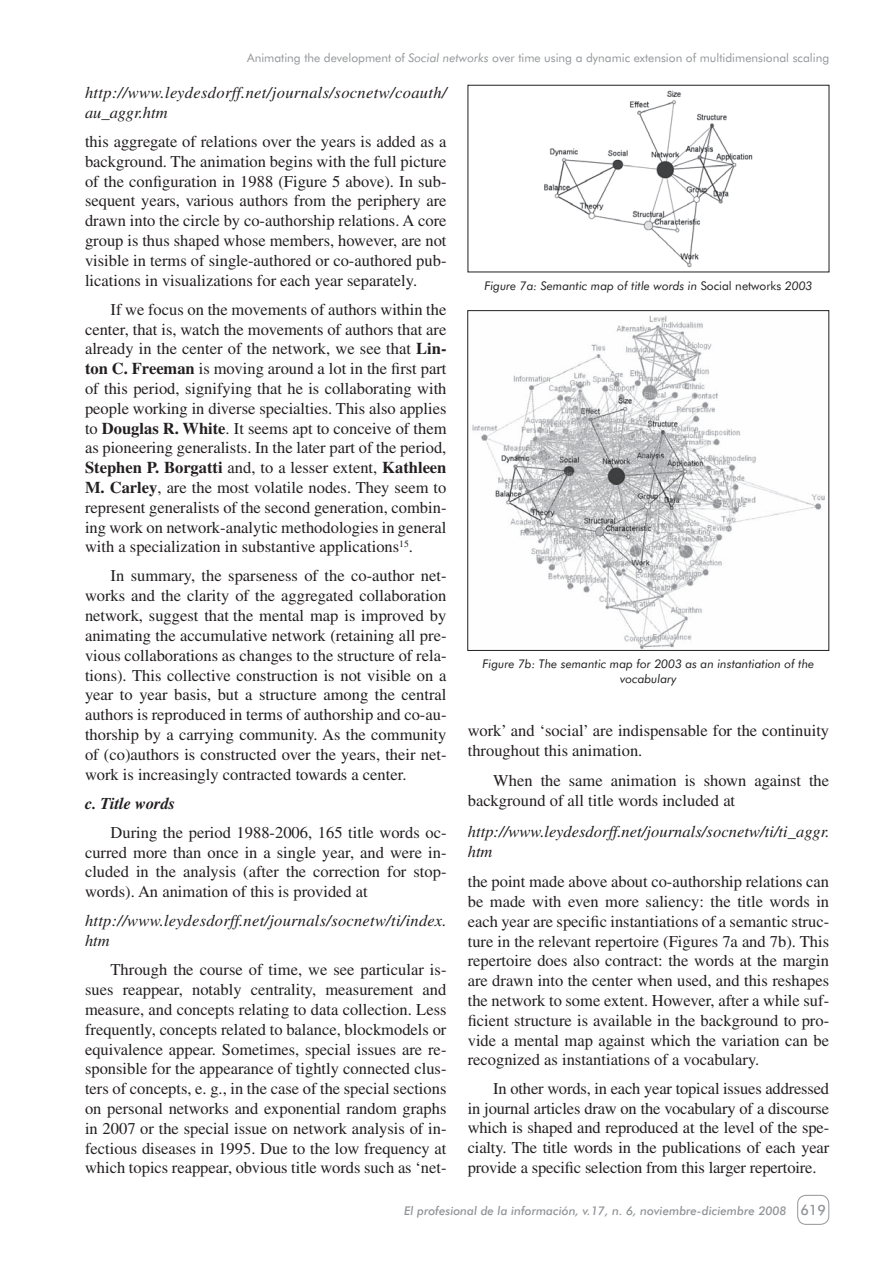
<style>
.page{position:relative;width:893px;height:1263px;background:#fff}
.page>*{position:absolute;margin:0;border:0;box-sizing:border-box;transform-origin:0 0}
.t1{font:16.5px/19.8px "Times";color:#231f20;text-align:justify}
.t2{font:italic 16.5px/19.8px "Times";letter-spacing:.015em;color:#231f20}
.t3{font:italic 700 16.5px "Times";color:#231f20}
.t4{font:500 14.25px "Futura BT";color:#939598}
.t5{font:italic 12px/14.4px "Futura BT";color:#231f20;text-align:center}
.t6{font:12px "Futura BT";color:#939598}
.t7{font:italic 500 12px "Futura BT";color:#939598}
.s1{font-style:italic}
.s2{font-weight:700}
.s3{font-style:normal}
</style>
<div class="page">
<div style="left:797px;top:1195px;width:32px;height:30px;border:1px solid #939598;border-radius:9px"></div>
<img style="left:544px;top:90px;width:209px;height:178px">
<div style="left:468px;top:85px;width:361px;height:187px;border:1px solid #231f20"></div>
<img style="left:472px;top:315px;width:353px;height:334px">
<div style="left:468px;top:310px;width:361px;height:341px;border:1px solid #231f20"></div>
<p class="t6" style="left:247px;top:51px;width:583px">Animating the development of <span class="s1">Social networks</span> over time using a dynamic extension of multidimensional scaling</p>
<p class="t2" style="left:85px;top:83px;width:363px">http://www.leydesdorff.net/journals/socnetw/coauth/ au_aggr.htm</p>
<p class="t1" style="left:85px;top:131px;width:363px">this aggregate of relations over the years is added as a background. The animation begins with the full picture of the configuration in 1988 (Figure 5 above). In sub&shy;sequent years, various authors from the periphery are drawn into the circle by co-authorship relations. A core group is thus shaped whose members, however, are not visible in terms of single-authored or co-authored pub&shy;lications in visualizations for each year separately.</p>
<p class="t1" style="left:85px;top:299px;width:363px;text-indent:26px">If we focus on the movements of authors within the center, that is, watch the movements of authors that are already in the center of the network, we see that <span class="s2">Lin&shy;ton C. Freeman</span> is moving around a lot in the first part of this period, signifying that he is collaborating with people working in diverse specialties. This also applies to <span class="s2">Douglas R. White</span>. It seems apt to conceive of them as pioneering generalists. In the later part of the period, <span class="s2">Stephen P. Borgatti</span> and, to a lesser extent, <span class="s2">Kathleen M. Carley</span>, are the most volatile nodes. They seem to represent generalists of the second generation, combin&shy;ing work on network-analytic methodologies in general with a specialization in substantive applications<sup>15</sup>.</p>
<p class="t1" style="left:85px;top:566px;width:363px;text-indent:26px">In summary, the sparseness of the co-author net&shy;works and the clarity of the aggregated collaboration network, suggest that the mental map is improved by animating the accumulative network (retaining all pre&shy;vious collaborations as changes to the structure of rela&shy;tions). This collective construction is not visible on a year to year basis, but a structure among the central authors is reproduced in terms of authorship and co-au&shy;thorship by a carrying community. As the community of (co)authors is constructed over the years, their net&shy;work is increasingly contracted towards a center.</p>
<p class="t3" style="left:85px;top:793px;width:92px">c. Title words</p>
<p class="t1" style="left:85px;top:822px;width:363px;text-indent:26px">During the period 1988-2006, 165 title words oc&shy;curred more than once in a single year, and were in&shy;cluded in the analysis (after the correction for stop&shy;words). An animation of this is provided at</p>
<p class="t2" style="left:85px;top:911px;width:363px">http://www.leydesdorff.net/journals/socnetw/ti/index. htm</p>
<p class="t1" style="left:85px;top:960px;width:363px;text-indent:26px">Through the course of time, we see particular is&shy;sues reappear, notably centrality, measurement and measure, and concepts relating to data collection. Less frequently, concepts related to balance, blockmodels or equivalence appear. Sometimes, special issues are re&shy;sponsible for the appearance of tightly connected clus&shy;ters of concepts, e. g., in the case of the special sections on personal networks and exponential random graphs in 2007 or the special issue on network analysis of in&shy;fectious diseases in 1995. Due to the low frequency at which topics reappear, obvious title words such as ‘net-</p>
<p class="t5" style="left:484px;top:278px;width:330px">Figure 7a: Semantic map of title words in <span class="s3">Social networks</span> 2003</p>
<p class="t5" style="left:483px;top:657px;width:333px">Figure 7b: The semantic map for 2003 as an instantiation of the vocabulary</p>
<p class="t1" style="left:468px;top:720px;width:363px">work’ and ‘social’ are indispensable for the continuity throughout this animation.</p>
<p class="t1" style="left:468px;top:771px;width:363px;text-indent:26px">When the same animation is shown against the background of all title words included at</p>
<p class="t2" style="left:468px;top:821px;width:363px">http://www.leydesdorff.net/journals/socnetw/ti/ti_aggr. htm</p>
<p class="t1" style="left:468px;top:872px;width:363px">the point made above about co-authorship relations can be made with even more saliency: the title words in each year are specific instantiations of a semantic struc&shy;ture in the relevant repertoire (Figures 7a and 7b). This repertoire does also contract: the words at the margin are drawn into the center when used, and this reshapes the network to some extent. However, after a while suf&shy;ficient structure is available in the background to pro&shy;vide a mental map against which the variation can be recognized as instantiations of a vocabulary.</p>
<p class="t1" style="left:468px;top:1078px;width:363px;text-indent:26px">In other words, in each year topical issues addressed in journal articles draw on the vocabulary of a discourse which is shaped and reproduced at the level of the spe&shy;cialty. The title words in the publications of each year provide a specific selection from this larger repertoire.</p>
<p class="t7" style="left:404px;top:1203px;width:384px">El profesional de la información, v.17, n. 6, noviembre-diciembre 2008</p>
<p class="t4" style="left:800px;top:1201px;width:27px">619</p>
</div>
